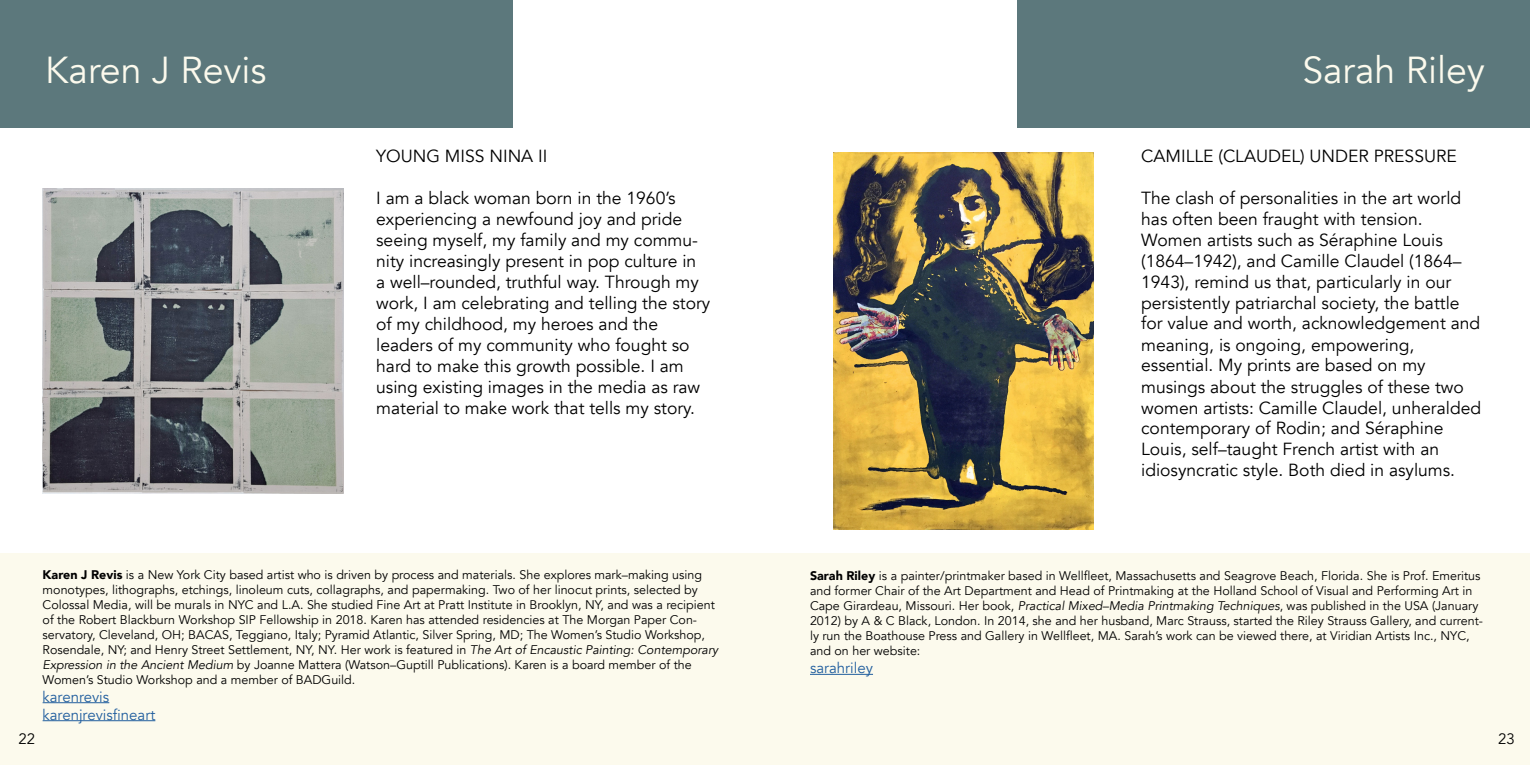
<style>
.page{position:relative;width:1530px;height:765px;background:#fff}
.page>*{position:absolute;margin:0;border:0;box-sizing:border-box;transform-origin:0 0}
.t1{font:37.5px "Avenir";color:#fcfaed}
.t2{font:17.5px/21px "Avenir";color:#000}
.t3{font:15px/18px "Avenir";color:#215e9e}
.t4{font:15px "Avenir";color:#000}
.t5{font:12.5px/15px "Avenir";color:#000}
.s1{font-weight:900}
.s2{font-style:italic}
</style>
<div class="page">
<div style="left:0;top:0;width:513px;height:128px;background:#5c787c"></div>
<div style="left:1017px;top:0;width:513px;height:128px;background:#5c787c"></div>
<div style="left:0;top:553px;width:1530px;height:212px;background:#fcfaed"></div>
<hr style="left:43px;top:702px;width:66px;height:1px;background:#215e9e">
<hr style="left:43px;top:720px;width:112px;height:1px;background:#215e9e">
<hr style="left:810px;top:674px;width:63px;height:1px;background:#215e9e">
<img style="left:833px;top:152px;width:261px;height:378px">
<img style="left:43px;top:189px;width:300px;height:304px">
<h1 class="t1" style="left:45px;top:47px;width:223px">Karen J Revis</h1>
<h1 class="t1" style="left:1302px;top:47px;width:184px">Sarah Riley</h1>
<h2 class="t2" style="left:376px;top:145px;width:173px">YOUNG MISS NINA II</h2>
<p class="t2" style="left:376px;top:187px;width:336px">I am a black woman born in the 1960’s experiencing a newfound joy and pride seeing myself, my family and my commu&shy;nity increasingly present in pop culture in<br>a well–rounded, truthful way. Through my work, I am celebrating and telling the story of my childhood, my heroes and the leaders of my community who fought so hard to make this growth possible. I am using existing images in the media as raw material to make work that tells my story.</p>
<p class="t5" style="left:43px;top:567px;width:677px"><span class="s1">Karen J Revis</span> is a New York City based artist who is driven by process and materials. She explores mark–making using monotypes, lithographs, etchings, linoleum cuts, collagraphs, and papermaking. Two of her linocut prints, selected by Colossal Media, will be murals in NYC and L.A. She studied Fine Art at Pratt Institute in Brooklyn, NY, and was a recipient of the Robert Blackburn Workshop SIP Fellowship in 2018. Karen has attended residencies at The Morgan Paper Con&shy;servatory, Cleveland, OH; BACAS, Teggiano, Italy; Pyramid Atlantic, Silver Spring, MD; The Women’s Studio Workshop, Rosendale, NY; and Henry Street Settlement, NY, NY. Her work is featured in <span class="s2">The Art of Encaustic Painting: Contemporary Expression in the Ancient Medium</span> by Joanne Mattera (Watson–Guptill Publications). Karen is a board member of the Women’s Studio Workshop and a member of BADGuild.</p>
<p class="t3" style="left:43px;top:688px;width:114px">karenrevis karenjrevisfineart</p>
<h2 class="t2" style="left:1141px;top:145px;width:317px">CAMILLE (CLAUDEL) UNDER PRESSURE</h2>
<p class="t2" style="left:1141px;top:187px;width:341px">The clash of personalities in the art world has often been fraught with tension.<br>Women artists such as Séraphine Louis (1864–1942), and Camille Claudel (1864– 1943), remind us that, particularly in our persistently patriarchal society, the battle for value and worth, acknowledgement and meaning, is ongoing, empowering, essential. My prints are based on my musings about the struggles of these two women artists: Camille Claudel, unheralded contemporary of Rodin; and Séraphine Louis, self–taught French artist with an idiosyncratic style. Both died in asylums.</p>
<p class="t5" style="left:810px;top:569px;width:675px"><span class="s1">Sarah Riley</span> is a painter/printmaker based in Wellfleet, Massachusetts and Seagrove Beach, Florida. She is Prof. Emeritus and former Chair of the Art Department and Head of Printmaking at the Holland School of Visual and Performing Art in Cape Girardeau, Missouri. Her book, <span class="s2">Practical Mixed–Media Printmaking Techniques</span>, was published in the USA (January 2012) by A &amp; C Black, London. In 2014, she and her husband, Marc Strauss, started the Riley Strauss Gallery, and current&shy;ly run the Boathouse Press and Gallery in Wellfleet, MA. Sarah’s work can be viewed there, at Viridian Artists Inc., NYC, and on her website:</p>
<p class="t3" style="left:810px;top:659px;width:65px">sarahriley</p>
<p class="t4" style="left:19px;top:730px;width:18px">22</p>
<p class="t4" style="left:1498px;top:730px;width:18px">23</p>
</div>
